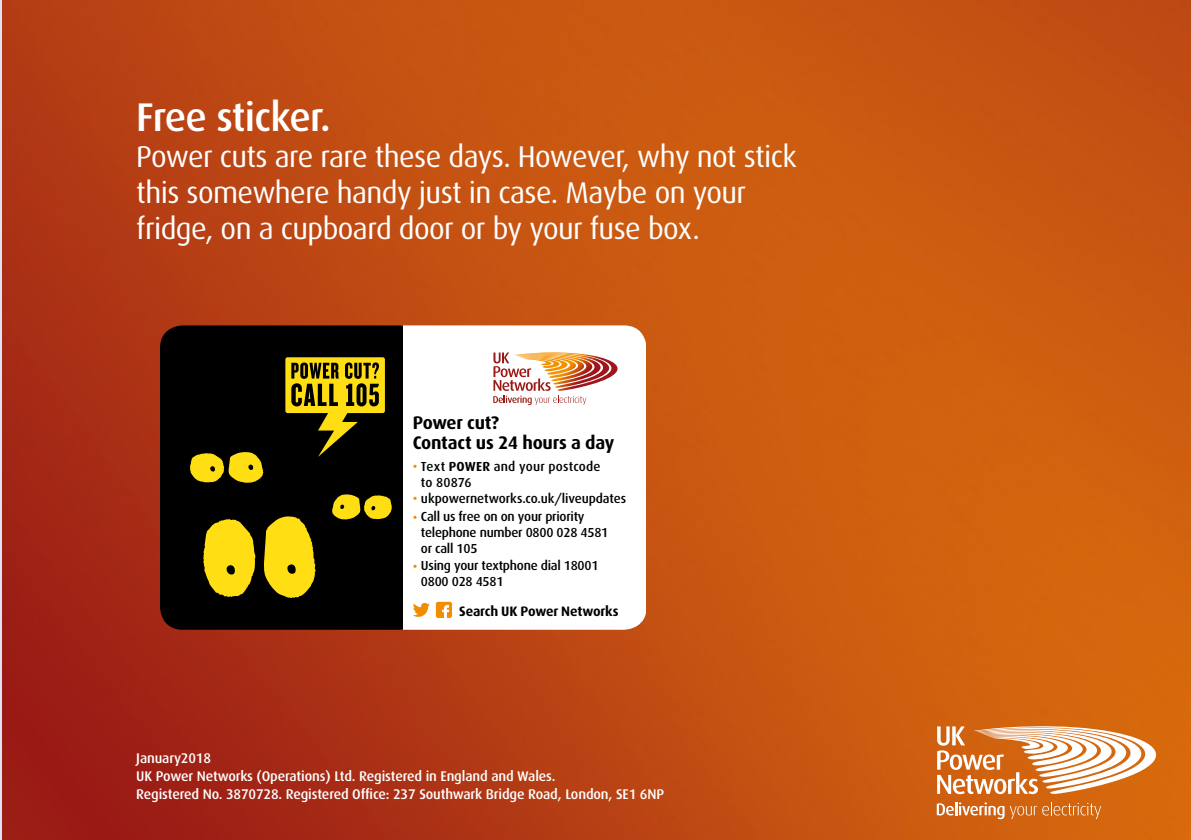
<style>
.page{position:relative;width:1191px;height:840px;background:#fff}
.page>*{position:absolute;margin:0;border:0;box-sizing:border-box;transform-origin:0 0}
.t1{font:500 40px "Dax";letter-spacing:-.02em;color:#fff}
.t2{font:30px/36px "Dax";letter-spacing:-.02em;color:#fff}
.t3{font:700 18.2px/20px "Dax";letter-spacing:-.01em;color:#000}
.t4{font:500 14px/18px "Dax";letter-spacing:-.01em;color:#fff}
.t5{font:700 13.6px "Dax";letter-spacing:-.01em;color:#000}
.t6{font:500 13px/15.8px "Dax";letter-spacing:-.02em;color:#000}
.t7{font:500 13px/16.6px "Dax";letter-spacing:.015em;color:#000}
.s1{color:#f28c00}
.s2{font-weight:700}
</style>
<div class="page">
<img style="left:1px;top:0;width:1190px;height:839px">
<svg style="left:937px;top:725px;width:219px;height:68px"></svg>
<svg style="left:936px;top:801px;width:165px;height:17px;background:#da8240"></svg>
<div style="left:401px;top:325px;width:245px;height:304px;background:#fff"></div>
<div style="left:160px;top:325px;width:243px;height:304px;background:#000"></div>
<svg style="left:203px;top:519px;width:53px;height:77px"></svg>
<svg style="left:263px;top:516px;width:53px;height:81px"></svg>
<svg style="left:190px;top:452px;width:73px;height:30px"></svg>
<svg style="left:332px;top:494px;width:60px;height:25px"></svg>
<svg style="left:285px;top:357px;width:100px;height:99px"></svg>
<svg style="left:493px;top:349px;width:154px;height:56px"></svg>
<svg style="left:436px;top:601px;width:16px;height:16px"></svg>
<svg style="left:413px;top:602px;width:17px;height:14px"></svg>
<hr style="left:0;top:0;width:1px;height:839px;background:#dee3f4">
<h1 class="t1" style="left:136px;top:95px;width:196px">Free sticker.</h1>
<h2 class="t2" style="left:136px;top:139px;width:662px">Power cuts are rare these days. However, why not stick this somewhere handy just in case. Maybe on your fridge, on a cupboard door or by your fuse box.</h2>
<h3 class="t3" style="left:413px;top:413px;width:203px">Power cut?<br>Contact us 24 hours a day</h3>
<p class="t7" style="left:421px;top:458px;width:181px;text-indent:-8px"><span class="s1">•</span> Text <span class="s2">POWER</span> and your postcode to 80876</p>
<p class="t6" style="left:413px;top:491px;width:215px"><span class="s1">•</span> ukpowernetworks.co.uk/liveupdates</p>
<p class="t6" style="left:421px;top:508px;width:189px;text-indent:-8px"><span class="s1">•</span> Call us free on on your priority telephone number 0800 028 4581 or call 105</p>
<p class="t6" style="left:421px;top:557px;width:179px;text-indent:-8px"><span class="s1">•</span> Using your textphone dial 18001<br>0800 028 4581</p>
<p class="t5" style="left:459px;top:603px;width:161px">Search UK Power Networks</p>
<p class="t4" style="left:136px;top:748px;width:529px">January2018<br>UK Power Networks (Operations) Ltd. Registered in England and Wales.<br>Registered No. 3870728. Registered Office: 237 Southwark Bridge Road, London, SE1 6NP</p>
</div>
